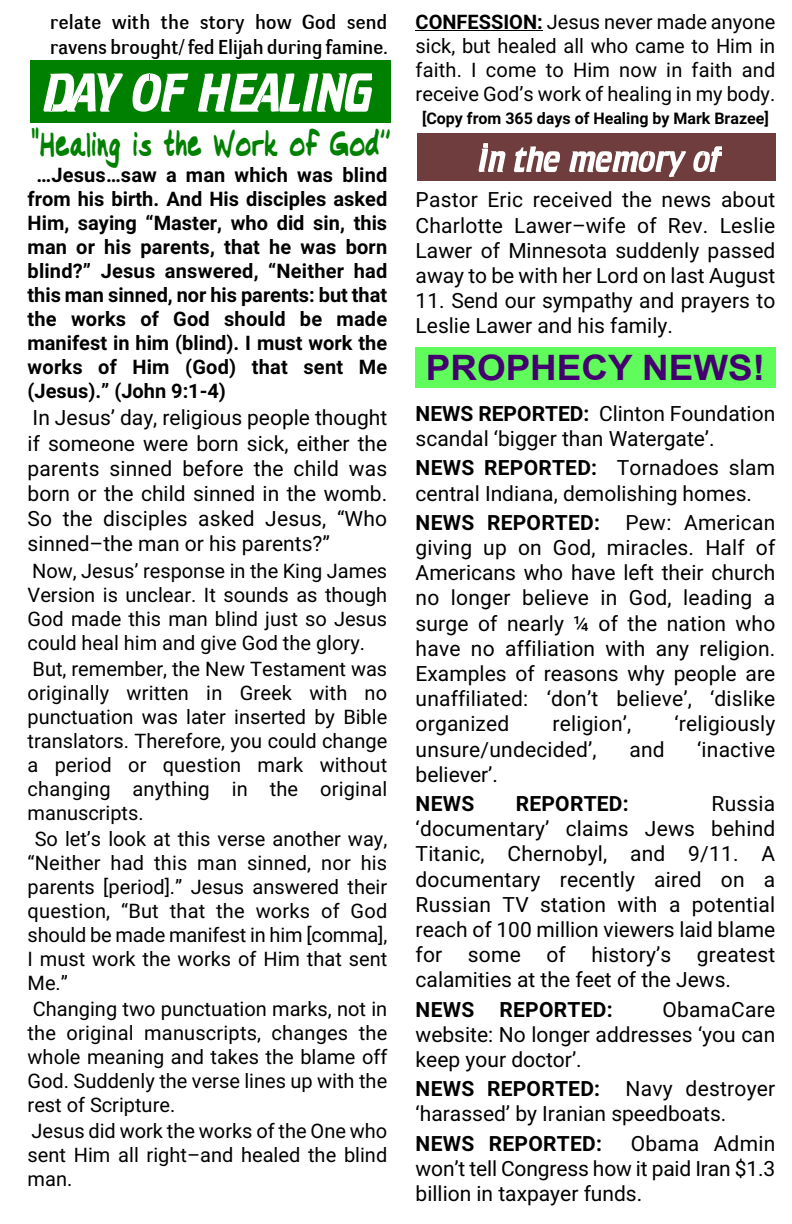
<style>
.page{position:relative;width:792px;height:1224px;background:#fff}
.page>*{position:absolute;margin:0;border:0;box-sizing:border-box;transform-origin:0 0}
.t1{font:700 35px "Arial";color:#450070;scale:1.05 1}
.t2{font:29.2px "Nancy Print";color:#008000;scale:.79 1}
.t3{font:21px/25.2px "Roboto";color:#000;text-align:justify}
.t4{font:700 21px "Roboto";letter-spacing:.01em;color:#000}
.t5{font:20px/24px "Roboto";color:#000;text-align:justify}
.t6{font:700 20px/24px "Roboto";color:#000;text-align:justify}
.t7{font:20px/24.4px "Negotiate Free";color:#000}
.t8{font:700 16px "Roboto";color:#000}
.s1{font-weight:700}
</style>
<div class="page">
<hr style="left:416px;top:30px;width:127px;height:1px;background:#000">
<div style="left:416px;top:348px;width:349px;height:40px;background:#60fc5c"></div>
<div style="left:765px;top:348px;width:10px;height:40px;background:#60fc5c"></div>
<div style="left:31px;top:61px;width:341px;height:62px;background:#008000"></div>
<svg style="left:43px;top:73px;width:80px;height:39px"></svg>
<svg style="left:133px;top:73px;width:55px;height:39px"></svg>
<svg style="left:198px;top:73px;width:174px;height:39px"></svg>
<div style="left:372px;top:61px;width:18px;height:62px;background:#008000"></div>
<div style="left:418px;top:133px;width:70px;height:48px;background:#6f3d3d"></div>
<div style="left:488px;top:133px;width:234px;height:48px;background:#6f3d3d"></div>
<svg style="left:479px;top:143px;width:26px;height:29px"></svg>
<svg style="left:514px;top:146px;width:46px;height:26px"></svg>
<svg style="left:569px;top:151px;width:117px;height:26px"></svg>
<svg style="left:693px;top:146px;width:29px;height:26px"></svg>
<div style="left:722px;top:133px;width:54px;height:48px;background:#6f3d3d"></div>
<p class="t7" style="left:50px;top:12px;width:339px">relate with the story how God send ravens brought/ fed Elijah during famine.</p>
<h2 class="t2" style="left:31px;top:134px;width:457px">“Healing is the Work of God”</h2>
<p class="t6" style="left:28px;top:165px;width:361px;text-indent:9px">…Jesus…saw a man which was blind from his birth. And His disciples asked Him, saying “Master, who did sin, this man or his parents, that he was born blind?” Jesus answered, “Neither had this man sinned, nor his parents: but that the works of God should be made manifest in him (blind). I must work the works of Him (God) that sent Me (Jesus).” (John 9:1-4)</p>
<p class="t3" style="left:28px;top:407px;width:361px">In Jesus’ day, religious people thought if someone were born sick, either the parents sinned before the child was born or the child sinned in the womb.<br>So the disciples asked Jesus, “Who sinned–the man or his parents?”</p>
<p class="t5" style="left:28px;top:561px;width:361px">Now, Jesus’ response in the King James Version is unclear. It sounds as though God made this man blind just so Jesus could heal him and give God the glory.</p>
<p class="t5" style="left:28px;top:659px;width:361px">But, remember, the New Testament was originally written in Greek with no punctuation was later inserted by Bible translators. Therefore, you could change a period or question mark without changing anything in the original manuscripts.</p>
<p class="t5" style="left:28px;top:829px;width:361px;text-indent:7px">So let’s look at this verse another way, “Neither had this man sinned, nor his parents [period].” Jesus answered their question, “But that the works of God should be made manifest in him [comma], I must work the works of Him that sent Me.”</p>
<p class="t5" style="left:28px;top:999px;width:361px">Changing two punctuation marks, not in the original manuscripts, changes the whole meaning and takes the blame off God. Suddenly the verse lines up with the rest of Scripture.</p>
<p class="t5" style="left:28px;top:1121px;width:361px">Jesus did work the works of the One who sent Him all right–and healed the blind man.</p>
<p class="t5" style="left:416px;top:12px;width:361px"><span class="s1">CONFESSION:</span> Jesus never made anyone sick, but healed all who came to Him in faith. I come to Him now in faith and receive God’s work of healing in my body.</p>
<p class="t8" style="left:422px;top:112px;width:348px">[Copy from 365 days of Healing by Mark Brazee]</p>
<p class="t3" style="left:416px;top:190px;width:361px">Pastor Eric received the news about Charlotte Lawer–wife of Rev. Leslie Lawer of Minnesota suddenly passed away to be with her Lord on last August</p>
<p class="t3" style="left:416px;top:290px;width:361px">11. Send our sympathy and prayers to<br>Leslie Lawer and his family.</p>
<h1 class="t1" style="left:426px;top:355px;width:325px">PROPHECY NEWS!</h1>
<p class="t3" style="left:416px;top:403px;width:361px"><span class="s1">NEWS REPORTED:</span> Clinton Foundation scandal ‘bigger than Watergate’.</p>
<p class="t3" style="left:416px;top:458px;width:361px"><span class="s1">NEWS REPORTED:</span> Tornadoes slam central Indiana, demolishing homes.</p>
<p class="t3" style="left:416px;top:512px;width:361px"><span class="s1">NEWS REPORTED:</span> Pew: American giving up on God, miracles. Half of Americans who have left their church no longer believe in God, leading a surge of nearly ¼ of the nation who have no affiliation with any religion.<br>Examples of reasons why people are unaffiliated: ‘don’t believe’, ‘dislike organized</p>
<p class="t3" style="left:553px;top:714px;width:80px">religion’,</p>
<p class="t3" style="left:675px;top:714px;width:102px">‘religiously</p>
<p class="t3" style="left:416px;top:739px;width:183px">unsure/undecided’,</p>
<p class="t3" style="left:629px;top:739px;width:37px">and</p>
<p class="t3" style="left:697px;top:739px;width:80px">‘inactive</p>
<p class="t3" style="left:416px;top:764px;width:84px">believer’.</p>
<p class="t4" style="left:416px;top:795px;width:60px">NEWS</p>
<p class="t4" style="left:516px;top:795px;width:115px">REPORTED:</p>
<p class="t3" style="left:416px;top:793px;width:361px;text-indent:296px">Russia ‘documentary’ claims Jews behind Titanic, Chernobyl, and 9/11. A documentary recently aired on a Russian TV station with a potential reach of 100 million viewers laid blame for some of history’s greatest calamities at the feet of the Jews.</p>
<p class="t4" style="left:416px;top:1001px;width:198px">NEWS REPORTED:</p>
<p class="t3" style="left:416px;top:999px;width:361px;text-indent:247px">ObamaCare website: No longer addresses ‘you can keep your doctor’.</p>
<p class="t3" style="left:416px;top:1078px;width:361px"><span class="s1">NEWS REPORTED:</span> Navy destroyer ‘harassed’ by Iranian speedboats.</p>
<p class="t4" style="left:416px;top:1135px;width:188px">NEWS REPORTED:</p>
<p class="t3" style="left:416px;top:1133px;width:361px;text-indent:215px">Obama Admin won’t tell Congress how it paid Iran $1.3 billion in taxpayer funds.</p>
</div>
